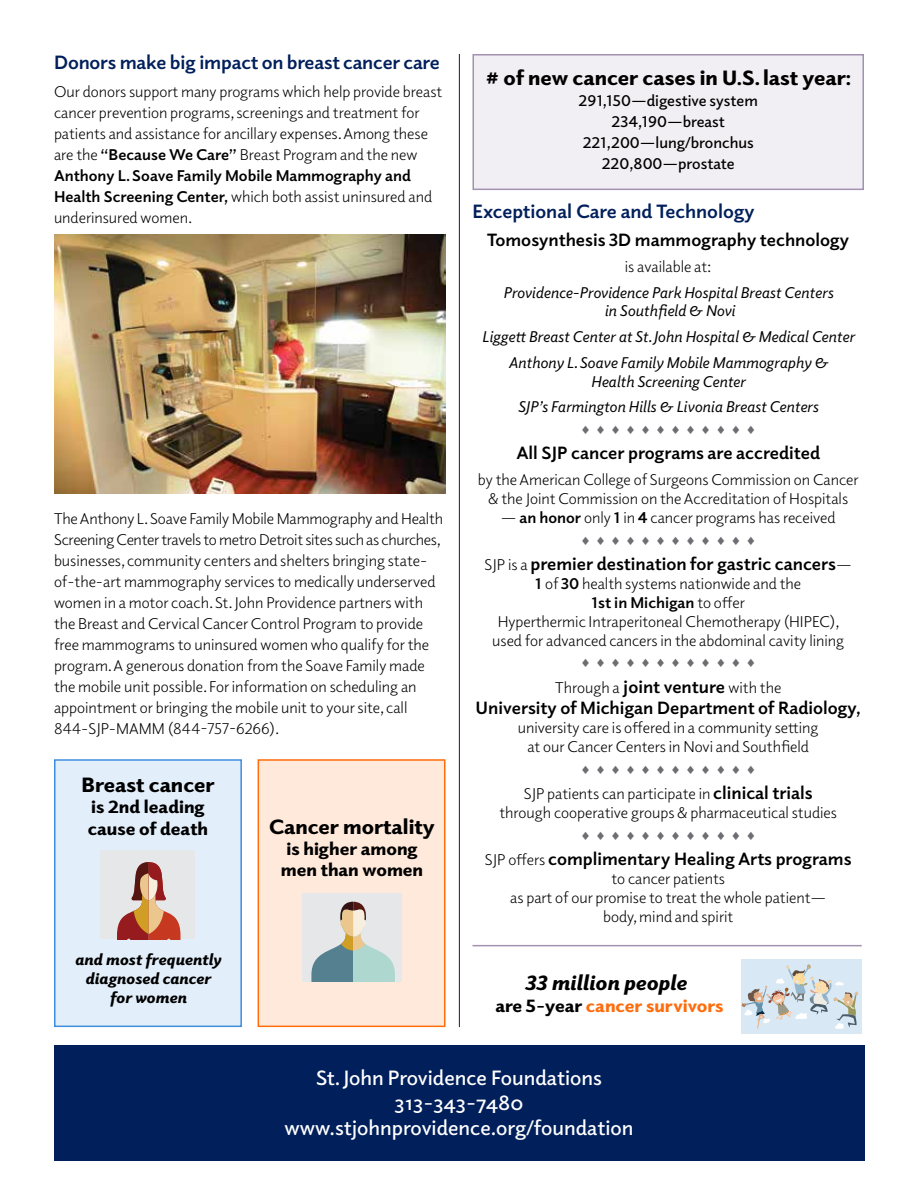
<style>
.page{position:relative;width:918px;height:1188px;background:#fff}
.page>*{position:absolute;margin:0;border:0;box-sizing:border-box;transform-origin:0 0}
.t1{font:600 21px/25.2px "Elido";color:#fff;text-align:center}
.t2{font:900 21px "Elido";color:#000}
.t3{font:italic 900 21px "Elido";color:#000}
.t4{font:700 19.5px "Elido";letter-spacing:-.01em;color:#001f5b}
.t5{font:700 18px "Elido";color:#000}
.t6{font:900 18px/21px "Elido";color:#000;text-align:center}
.t7{font:900 18px "Elido";color:#ff6c0c}
.t8{font:15.75px/21px "Elido";color:#000;text-align:center}
.t9{font:italic 15.75px/25.7px "Elido";color:#000;text-align:center}
.t10{font:600 15.75px/21px "Elido";color:#000;text-align:center}
.t11{font:italic 900 15.75px/18.9px "Elido";color:#000;text-align:center}
.t12{font:12px "Symbol";color:#6d6e71}
.s1{font-weight:700}
.s2{font-weight:400;font-size:15.75px}
.s3{font-weight:700;font-size:18px}
.s4{color:#000}
</style>
<div class="page">
<div style="left:472px;top:54px;width:392px;height:136px;background:#f1eff3;border:2px solid #a391b2"></div>
<div style="left:54px;top:759px;width:188px;height:268px;background:#e2eefa;border:2px solid #3e8ede"></div>
<div style="left:258px;top:759px;width:188px;height:268px;background:#ffe9db;border:2px solid #ff6c0c"></div>
<div style="left:54px;top:1045px;width:811px;height:116px;background:#001f5b"></div>
<img style="left:55px;top:234px;width:391px;height:260px">
<div style="left:101px;top:850px;width:94px;height:89px;background:#e6e7e8"></div>
<svg style="left:117px;top:862px;width:64px;height:77px"></svg>
<div style="left:302px;top:893px;width:100px;height:89px;background:#e6e7e8"></div>
<svg style="left:311px;top:902px;width:84px;height:80px"></svg>
<hr style="left:459px;top:54px;width:1px;height:973px;background:#001f5b">
<div style="left:741px;top:959px;width:121px;height:74px;background:#d8e8f4"></div>
<svg style="left:742px;top:965px;width:116px;height:64px"></svg>
<hr style="left:472px;top:945px;width:390px;height:1px;background:#a391b2">
<p class="t4" style="left:54px;top:49px;width:387px">Donors make big impact on breast cancer care</p>
<p class="t8" style="left:54px;top:81px;width:390px;text-align:left">Our donors support many programs which help provide breast cancer prevention programs, screenings and treatment for patients and assistance for ancillary expenses. Among these are the <span class="s1">“Because We Care”</span> Breast Program and the new <span class="s1">Anthony L. Soave Family Mobile Mammography and Health Screening Center,</span> which both assist uninsured and underinsured women.</p>
<p class="t8" style="left:54px;top:507px;width:391px;text-align:left">The Anthony L. Soave Family Mobile Mammography and Health Screening Center travels to metro Detroit sites such as churches, businesses, community centers and shelters bringing state&shy;of-the-art mammography services to medically underserved women in a motor coach. St. John Providence partners with the Breast and Cervical Cancer Control Program to provide free mammograms to uninsured women who qualify for the program. A generous donation from the Soave Family made the mobile unit possible. For information on scheduling an appointment or bringing the mobile unit to your site, call 844-SJP-MAMM (844-757-6266).</p>
<h1 class="t2" style="left:81px;top:770px;width:135px">Breast cancer</h1>
<p class="t6" style="left:88px;top:796px;width:122px;line-height:21.6px;text-align:left">is 2nd leading cause of death</p>
<p class="t11" style="left:75px;top:949px;width:148px">and most frequently diagnosed cancer for women</p>
<h1 class="t2" style="left:269px;top:813px;width:167px">Cancer mortality</h1>
<p class="t6" style="left:281px;top:838px;width:144px">is higher among men than women</p>
<h1 class="t2" style="left:485px;top:64px;width:367px"># of new cancer cases in U.S. last year:</h1>
<p class="t10" style="left:579px;top:90px;width:181px">291,150—digestive system<br>234,190—breast<br>221,200—lung/bronchus<br>220,800—prostate</p>
<p class="t4" style="left:472px;top:198px;width:284px">Exceptional Care and Technology</p>
<p class="t5" style="left:487px;top:228px;width:364px">Tomosynthesis 3D mammography technology</p>
<p class="t8" style="left:625px;top:256px;width:88px">is available at:</p>
<p class="t9" style="left:503px;top:282px;width:332px;line-height:18.9px">Providence-Providence Park Hospital Breast Centers in Southfield &amp; Novi</p>
<p class="t9" style="left:482px;top:323px;width:374px">Liggett Breast Center at St. John Hospital &amp; Medical Center<br>Anthony L. Soave Family Mobile Mammography &amp;</p>
<p class="t9" style="left:518px;top:368px;width:302px">Health Screening Center<br>SJP’s Farmington Hills &amp; Livonia Breast Centers</p>
<p class="t12" style="left:581px;top:424px;width:176px">♦ ♦ ♦ ♦ ♦ ♦ ♦ ♦ ♦ ♦ ♦ ♦</p>
<p class="t5" style="left:516px;top:441px;width:305px">All SJP cancer programs are accredited</p>
<p class="t8" style="left:478px;top:470px;width:382px;line-height:18.9px">by the American College of Surgeons Commission on Cancer &amp; the Joint Commission on the Accreditation of Hospitals</p>
<p class="t8" style="left:501px;top:507px;width:336px">— <span class="s1">an honor</span> only <span class="s1">1</span> in <span class="s1">4</span> cancer programs has received</p>
<p class="t12" style="left:581px;top:535px;width:176px">♦ ♦ ♦ ♦ ♦ ♦ ♦ ♦ ♦ ♦ ♦ ♦</p>
<p class="t5" style="left:485px;top:552px;width:369px"><span class="s2">SJP is a</span> premier destination for gastric cancers<span class="s2">—</span></p>
<p class="t8" style="left:492px;top:574px;width:354px;line-height:18.9px"><span class="s1">1</span> of <span class="s1">30</span> health systems nationwide and the<br><span class="s1">1st in Michigan</span> to offer<br>Hyperthermic Intraperitoneal Chemotherapy (HIPEC), used for advanced cancers in the abdominal cavity lining</p>
<p class="t12" style="left:581px;top:657px;width:176px">♦ ♦ ♦ ♦ ♦ ♦ ♦ ♦ ♦ ♦ ♦ ♦</p>
<p class="t8" style="left:555px;top:676px;width:228px">Through a <span class="s3">joint venture</span> with the</p>
<p class="t5" style="left:476px;top:696px;width:387px">University of Michigan Department of Radiology,</p>
<p class="t8" style="left:518px;top:718px;width:302px;line-height:18.9px">university care is offered in a community setting at our Cancer Centers in Novi and Southfield</p>
<p class="t12" style="left:581px;top:764px;width:176px">♦ ♦ ♦ ♦ ♦ ♦ ♦ ♦ ♦ ♦ ♦ ♦</p>
<p class="t8" style="left:499px;top:784px;width:339px;line-height:18.9px">SJP patients can participate in <span class="s3">clinical trials </span>through cooperative groups &amp; pharmaceutical studies</p>
<p class="t12" style="left:581px;top:830px;width:176px">♦ ♦ ♦ ♦ ♦ ♦ ♦ ♦ ♦ ♦ ♦ ♦</p>
<p class="t5" style="left:485px;top:847px;width:368px"><span class="s2">SJP offers</span> complimentary Healing Arts programs</p>
<p class="t8" style="left:510px;top:869px;width:318px;line-height:18.9px">to cancer patients<br>as part of our promise to treat the whole patient— body, mind and spirit</p>
<h1 class="t3" style="left:525px;top:969px;width:163px">33 million people</h1>
<p class="t7" style="left:495px;top:994px;width:230px"><span class="s4">are 5-year</span> cancer survivors</p>
<h1 class="t1" style="left:284px;top:1064px;width:351px">St. John Providence Foundations<br>313-343-7480 www.stjohnprovidence.org/foundation</h1>
</div>
